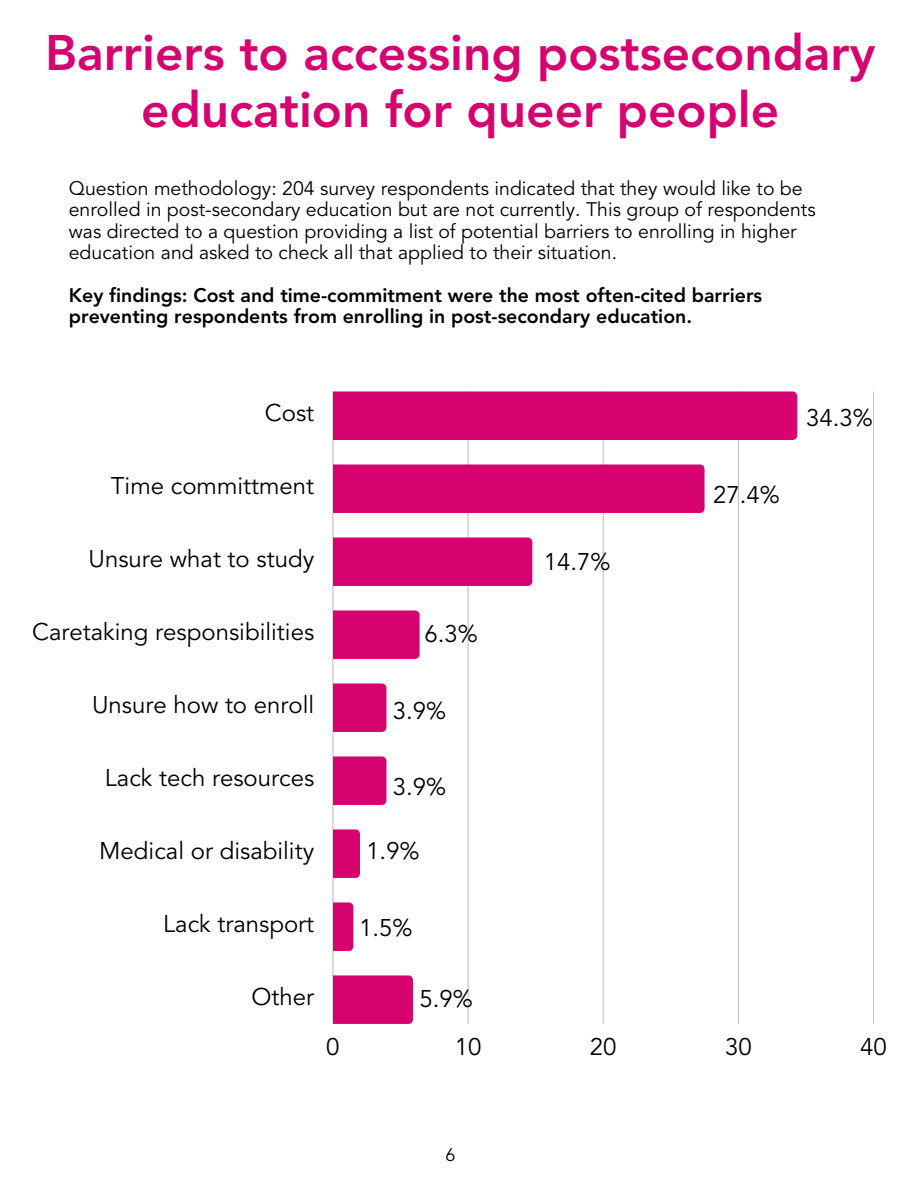
<style>
.page{position:relative;width:918px;height:1188px;background:#fff}
.page>*{position:absolute;margin:0;border:0;box-sizing:border-box;transform-origin:0 0}
.t1{font:800 49.5px/56.2px "Avenir LT Std";color:#d60270;text-align:center}
.t2{font:24px "Avenir LT Std";color:#000}
.t3{font:19.5px/21.3px "Avenir LT Std";color:#000}
.t4{font:800 19.5px/21.3px "Avenir LT Std";color:#000}
.t5{font:18px "Avenir LT Std";color:#000}
</style>
<div class="page">
<svg style="left:332px;top:391px;width:542px;height:633px"></svg>
<div style="left:333px;top:391px;width:464px;height:49px;background:#d60270"></div>
<svg style="left:700px;top:464px;width:5px;height:49px"></svg>
<svg style="left:528px;top:537px;width:4px;height:49px"></svg>
<svg style="left:415px;top:610px;width:5px;height:49px"></svg>
<div style="left:333px;top:683px;width:53px;height:49px;background:#d60270"></div>
<div style="left:333px;top:756px;width:53px;height:49px;background:#d60270"></div>
<svg style="left:333px;top:829px;width:27px;height:49px"></svg>
<svg style="left:333px;top:902px;width:20px;height:49px"></svg>
<svg style="left:408px;top:975px;width:5px;height:49px"></svg>
<p class="t1" style="left:45px;top:30px;width:832px">Barriers to accessing postsecondary education for queer people</p>
<p class="t3" style="left:69px;top:179px;width:748px">Question methodology: 204 survey respondents indicated that they would like to be enrolled in post-secondary education but are not currently. This group of respondents was directed to a question providing a list of potential barriers to enrolling in higher education and asked to check all that applied to their situation.</p>
<p class="t4" style="left:69px;top:286px;width:695px">Key findings: Cost and time-commitment were the most often-cited barriers preventing respondents from enrolling in post-secondary education.</p>
<p class="t2" style="left:265px;top:403px;width:51px">Cost</p>
<p class="t2" style="left:806px;top:408px;width:68px">34.3%</p>
<p class="t2" style="left:111px;top:476px;width:205px">Time committment</p>
<p class="t2" style="left:89px;top:549px;width:227px">Unsure what to study</p>
<p class="t2" style="left:32px;top:622px;width:284px">Caretaking responsibilities</p>
<p class="t2" style="left:92px;top:695px;width:224px">Unsure how to enroll</p>
<p class="t2" style="left:105px;top:768px;width:211px">Lack tech resources</p>
<p class="t2" style="left:99px;top:841px;width:216px">Medical or disability</p>
<p class="t2" style="left:424px;top:624px;width:55px">6.3%</p>
<p class="t2" style="left:393px;top:701px;width:55px">3.9%</p>
<p class="t2" style="left:393px;top:777px;width:55px">3.9%</p>
<p class="t2" style="left:366px;top:841px;width:55px;rotate:1deg">1.9%</p>
<p class="t2" style="left:544px;top:552px;width:68px">14.7%</p>
<p class="t2" style="left:713px;top:485px;width:68px">27.4%</p>
<p class="t2" style="left:163px;top:914px;width:153px">Lack transport</p>
<p class="t2" style="left:359px;top:918px;width:55px">1.5%</p>
<p class="t2" style="left:252px;top:987px;width:64px">Other</p>
<p class="t2" style="left:420px;top:989px;width:55px">5.9%</p>
<p class="t2" style="left:326px;top:1037px;width:15px">0</p>
<p class="t2" style="left:455px;top:1037px;width:28px">10</p>
<p class="t2" style="left:590px;top:1037px;width:28px">20</p>
<p class="t2" style="left:725px;top:1037px;width:28px">30</p>
<p class="t2" style="left:860px;top:1037px;width:28px">40</p>
<p class="t5" style="left:446px;top:1147px;width:12px">6</p>
</div>
